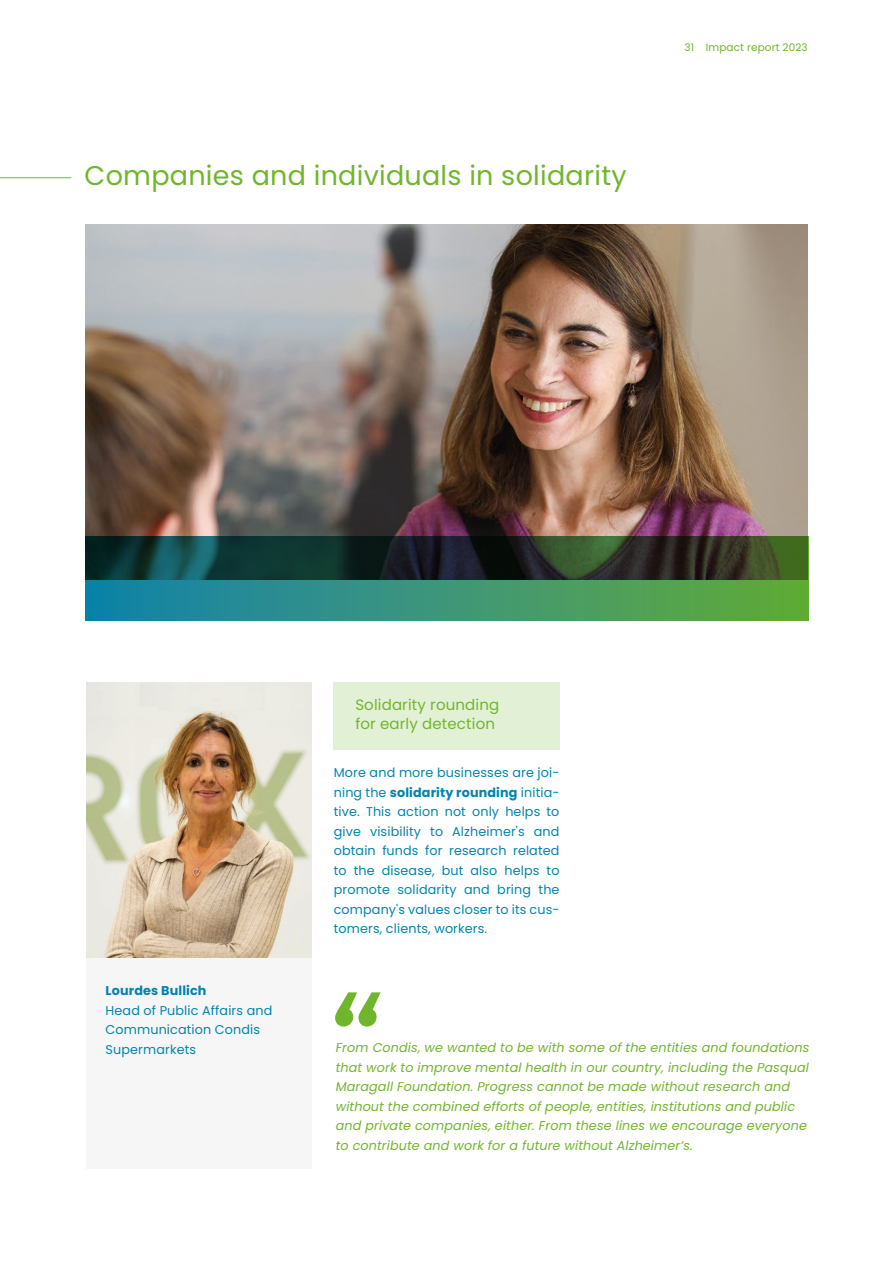
<style>
.page{position:relative;width:893px;height:1263px;background:#fff}
.page>*{position:absolute;margin:0;border:0;box-sizing:border-box;transform-origin:0 0}
.t1{font:27px "Poppins";letter-spacing:.01em;color:#70b62c}
.t2{font:15px/19.5px "Poppins";letter-spacing:.01em;color:#70b62c}
.t3{font:italic 12.75px/19.5px "Poppins";letter-spacing:.01em;color:#70b62c}
.t4{font:12.75px/19.5px "Poppins";letter-spacing:.01em;color:#0085b0;text-align:justify}
.t5{font:700 12.75px "Poppins";letter-spacing:.01em;color:#0085b0}
.t6{font:10.5px "Poppins";letter-spacing:.01em;color:#70b62c}
.s1{font-weight:700}
</style>
<div class="page">
<hr style="left:0;top:177px;width:71px;height:1px;background:#70b62c">
<div style="left:86px;top:953px;width:225px;height:216px;background:#f6f6f6"></div>
<img style="left:86px;top:682px;width:225px;height:275px">
<img style="left:85px;top:224px;width:723px;height:312px">
<svg style="left:335px;top:992px;width:45px;height:34px"></svg>
<div style="left:333px;top:682px;width:227px;height:68px;background:#e2f0d5"></div>
<svg style="left:85px;top:536px;width:724px;height:84px;background:#2b624e"></svg>
<h1 class="t1" style="left:85px;top:160px;width:544px">Companies and individuals in solidarity</h1>
<p class="t6" style="left:684px;top:41px;width:125px">31 Impact report 2023</p>
<p class="t2" style="left:355px;top:695px;width:145px">Solidarity rounding for early detection</p>
<p class="t4" style="left:334px;top:763px;width:227px">More and more businesses are joi&shy;ning the <span class="s1">solidarity rounding</span> initia&shy;tive. This action not only helps to give visibility to Alzheimer's and obtain funds for research related to the disease, but also helps to promote solidarity and bring the company's values closer to its cus&shy;tomers, clients, workers.</p>
<p class="t5" style="left:106px;top:983px;width:102px">Lourdes Bullich</p>
<p class="t4" style="left:106px;top:1000px;width:168px;text-align:left">Head of Public Affairs and<br>Communication Condis<br>Supermarkets</p>
<p class="t3" style="left:336px;top:1038px;width:475px">From Condis, we wanted to be with some of the entities and foundations that work to improve mental health in our country, including the Pasqual Maragall Foundation. Progress cannot be made without research and without the combined efforts of people, entities, institutions and public and private companies, either. From these lines we encourage everyone to contribute and work for a future without Alzheimer’s.</p>
</div>
